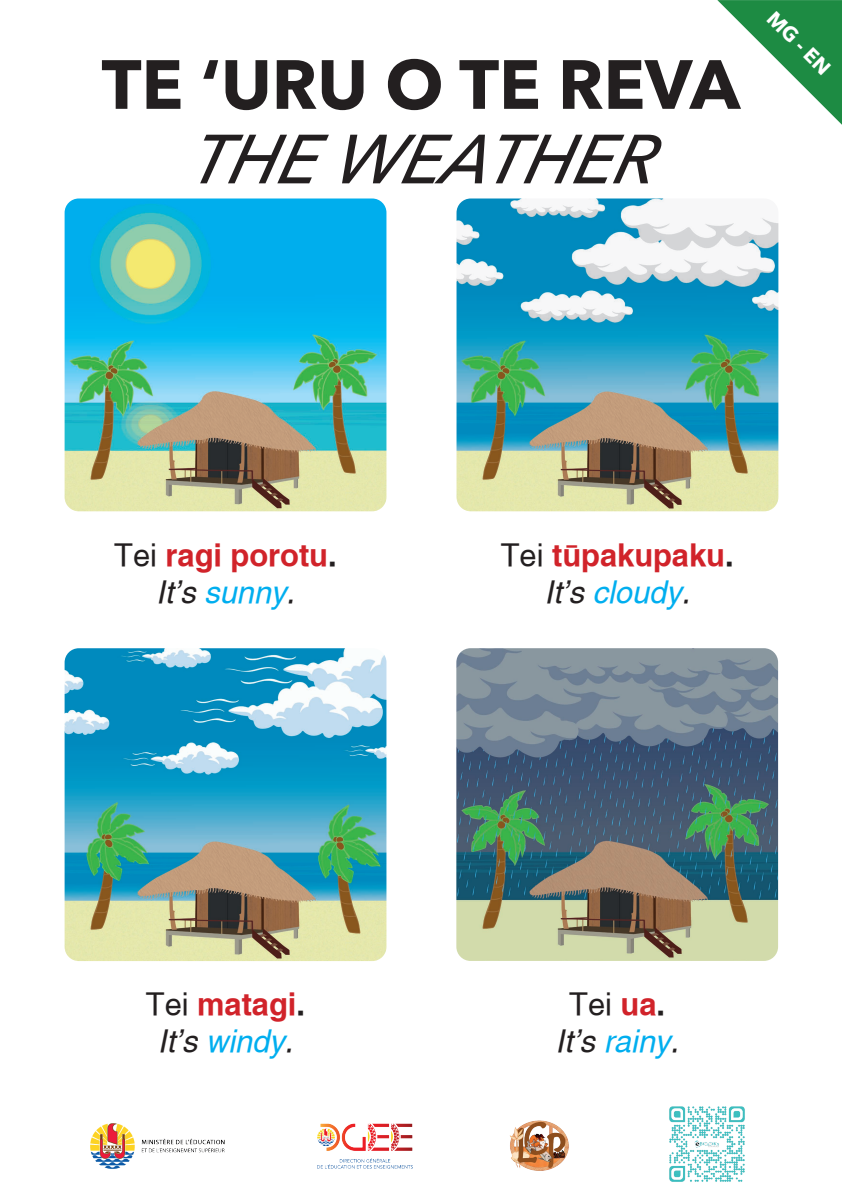
<style>
.page{position:relative;width:842px;height:1191px;background:#fff}
.page>*{position:absolute;margin:0;border:0;box-sizing:border-box;transform-origin:0 0}
.t1{font:700 68.7px "Avenir Next";color:#231f20}
.t2{font:italic 500 68.7px "Avenir Next";color:#231f20}
.t3{font:700 30.8px/37px "Hawn Helv";color:#d1232a;text-align:center}
.t4{font:italic 30.8px/37px "Hawn Helv";color:#231f20;text-align:center}
.t5{font:700 20.3px "Avenir Next";color:#fff}
.s1{font-weight:400;color:#231f20}
.s2{color:#231f20}
.s3{font-weight:400;font-style:italic;color:#231f20}
.s4{font-weight:400;font-style:italic;color:#00aeef}
.s5{font-style:normal}
.s6{font-weight:700;font-style:normal;color:#d1232a}
.s7{font-weight:700;font-style:normal}
.s8{color:#00aeef}
</style>
<div class="page">
<img style="left:509px;top:1121px;width:60px;height:50px">
<img style="left:90px;top:1123px;width:135px;height:46px">
<img style="left:317px;top:1123px;width:96px;height:46px">
<img style="left:669px;top:1106px;width:76px;height:76px">
<svg style="left:717px;top:0;width:125px;height:125px"></svg>
<img style="left:456px;top:648px;width:322px;height:313px">
<img style="left:65px;top:198px;width:321px;height:313px">
<img style="left:456px;top:198px;width:322px;height:313px">
<img style="left:65px;top:648px;width:321px;height:313px">
<h1 class="t1" style="left:102px;top:25px;width:640px">TE ‘URU O TE REVA</h1>
<h1 class="t2" style="left:189px;top:101px;width:495px">THEWEATHER</h1>
<p class="t5" style="left:783px;top:2px;width:82px;rotate:45deg">MG - EN</p>
<p class="t3" style="left:114px;top:536px;width:224px"><span class="s1">Tei</span> ragi porotu<span class="s2">.<br></span><span class="s3">It’s</span> <span class="s4">sunny</span><span class="s3">.</span></p>
<p class="t3" style="left:501px;top:536px;width:234px"><span class="s1">Tei</span> tüpakupaku<span class="s2">.<br></span><span class="s3">It’s</span> <span class="s4">cloudy</span><span class="s3">.</span></p>
<p class="t3" style="left:146px;top:985px;width:161px"><span class="s1">Tei</span> matagi<span class="s2">.<br></span><span class="s3">It’s</span> <span class="s4">windy</span><span class="s3">.</span></p>
<p class="t4" style="left:556px;top:985px;width:125px"><span class="s5">Tei</span> <span class="s6">ua</span><span class="s7">.<br></span>It’s <span class="s8">rainy</span>.</p>
</div>
